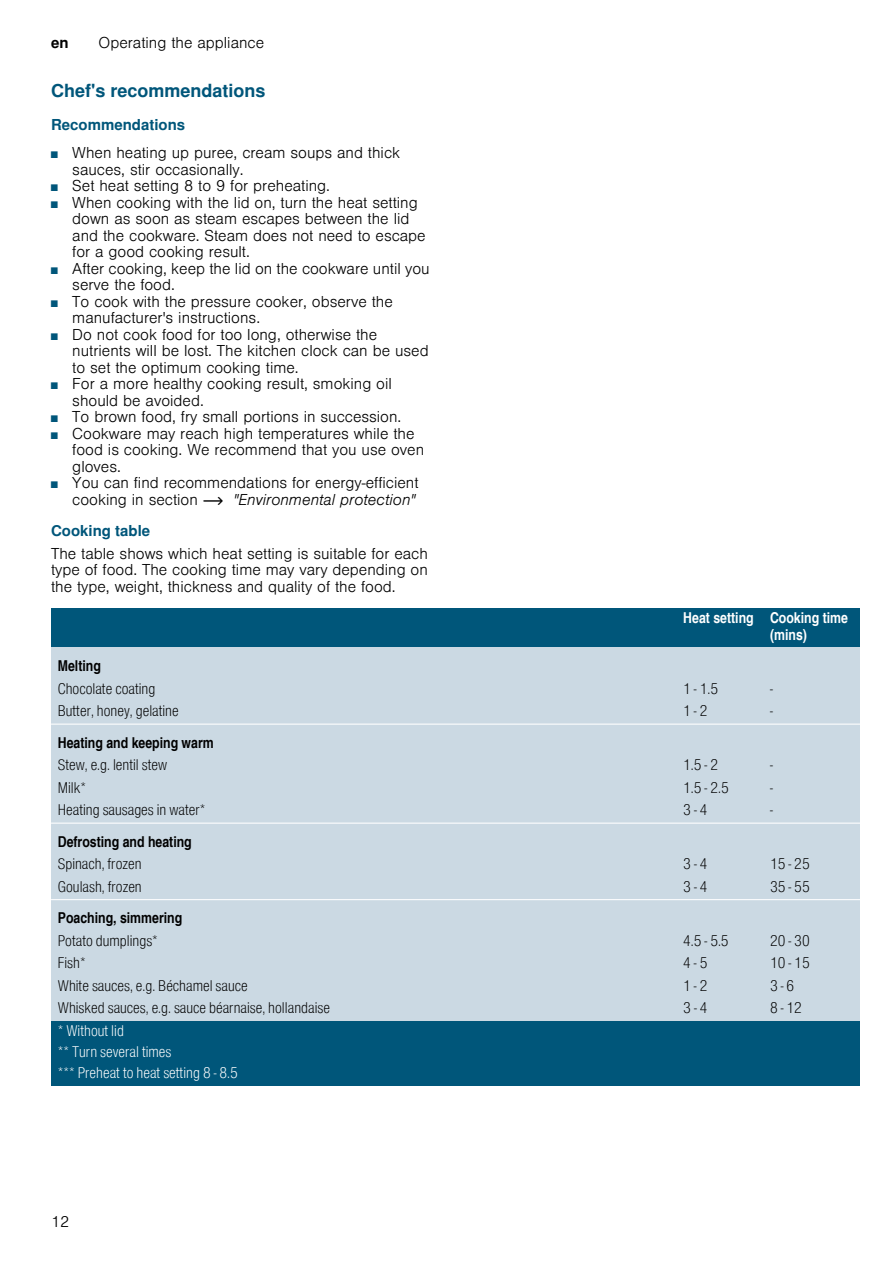
<style>
.page{position:relative;width:893px;height:1263px;background:#fff}
.page>*{position:absolute;margin:0;border:0;box-sizing:border-box;transform-origin:0 0}
.t1{font:700 18px "Nimbus San L";color:#00567a}
.t2{font:300 15px/16.5px "Nimbus San L";color:#000}
.t3{font:15px "Nimbus San L Lig Con";color:#000}
.t4{font:15px "Nimbus San L Bol Con";color:#000}
.t5{font:15px/21px "Nimbus San L Lig Con";color:#fff}
.t6{font:15px/16.5px "Nimbus San L Bol Con";color:#fff}
.t7{font:700 15px "Nimbus San L";color:#00567a}
.t8{font:700 15px "Nimbus San L";color:#000}
.s1{font-size:9px;color:#00567a}
.s2{font-family:"BSH Symb PH1";font-weight:400}
.s3{font-style:italic}
</style>
<div class="page">
<hr style="left:51px;top:609px;width:2px;height:39px;background:#00567a">
<div style="left:53px;top:609px;width:625px;height:39px;background:#00567a"></div>
<div style="left:678px;top:609px;width:87px;height:39px;background:#00567a"></div>
<div style="left:765px;top:609px;width:95px;height:39px;background:#00567a"></div>
<hr style="left:51px;top:648px;width:2px;height:76px;background:#cbd9e3">
<div style="left:53px;top:648px;width:625px;height:31px;background:#cbd9e3"></div>
<div style="left:678px;top:648px;width:87px;height:31px;background:#cbd9e3"></div>
<div style="left:765px;top:648px;width:95px;height:31px;background:#cbd9e3"></div>
<div style="left:53px;top:679px;width:625px;height:23px;background:#cbd9e3"></div>
<div style="left:678px;top:679px;width:87px;height:23px;background:#cbd9e3"></div>
<div style="left:765px;top:679px;width:95px;height:23px;background:#cbd9e3"></div>
<div style="left:53px;top:702px;width:625px;height:22px;background:#cbd9e3"></div>
<div style="left:678px;top:702px;width:87px;height:22px;background:#cbd9e3"></div>
<div style="left:765px;top:702px;width:95px;height:22px;background:#cbd9e3"></div>
<hr style="left:51px;top:724px;width:2px;height:99px;background:#cbd9e3">
<div style="left:53px;top:724px;width:625px;height:32px;background:#cbd9e3"></div>
<div style="left:678px;top:724px;width:87px;height:32px;background:#cbd9e3"></div>
<div style="left:765px;top:724px;width:95px;height:32px;background:#cbd9e3"></div>
<div style="left:53px;top:756px;width:625px;height:22px;background:#cbd9e3"></div>
<div style="left:678px;top:756px;width:87px;height:22px;background:#cbd9e3"></div>
<div style="left:765px;top:756px;width:95px;height:22px;background:#cbd9e3"></div>
<div style="left:53px;top:778px;width:625px;height:23px;background:#cbd9e3"></div>
<div style="left:678px;top:778px;width:87px;height:23px;background:#cbd9e3"></div>
<div style="left:765px;top:778px;width:95px;height:23px;background:#cbd9e3"></div>
<div style="left:53px;top:801px;width:625px;height:22px;background:#cbd9e3"></div>
<div style="left:678px;top:801px;width:87px;height:22px;background:#cbd9e3"></div>
<div style="left:765px;top:801px;width:95px;height:22px;background:#cbd9e3"></div>
<hr style="left:51px;top:823px;width:2px;height:77px;background:#cbd9e3">
<div style="left:53px;top:823px;width:625px;height:32px;background:#cbd9e3"></div>
<div style="left:678px;top:823px;width:87px;height:32px;background:#cbd9e3"></div>
<div style="left:765px;top:823px;width:95px;height:32px;background:#cbd9e3"></div>
<div style="left:53px;top:855px;width:625px;height:22px;background:#cbd9e3"></div>
<div style="left:678px;top:855px;width:87px;height:22px;background:#cbd9e3"></div>
<div style="left:765px;top:855px;width:95px;height:22px;background:#cbd9e3"></div>
<div style="left:53px;top:877px;width:625px;height:23px;background:#cbd9e3"></div>
<div style="left:678px;top:877px;width:87px;height:23px;background:#cbd9e3"></div>
<div style="left:765px;top:877px;width:95px;height:23px;background:#cbd9e3"></div>
<hr style="left:51px;top:900px;width:2px;height:121px;background:#cbd9e3">
<div style="left:53px;top:900px;width:625px;height:31px;background:#cbd9e3"></div>
<div style="left:678px;top:900px;width:87px;height:31px;background:#cbd9e3"></div>
<div style="left:765px;top:900px;width:95px;height:31px;background:#cbd9e3"></div>
<div style="left:53px;top:931px;width:625px;height:23px;background:#cbd9e3"></div>
<div style="left:678px;top:931px;width:87px;height:23px;background:#cbd9e3"></div>
<div style="left:765px;top:931px;width:95px;height:23px;background:#cbd9e3"></div>
<div style="left:53px;top:954px;width:625px;height:22px;background:#cbd9e3"></div>
<div style="left:678px;top:954px;width:87px;height:22px;background:#cbd9e3"></div>
<div style="left:765px;top:954px;width:95px;height:22px;background:#cbd9e3"></div>
<div style="left:53px;top:976px;width:625px;height:23px;background:#cbd9e3"></div>
<div style="left:678px;top:976px;width:87px;height:23px;background:#cbd9e3"></div>
<div style="left:765px;top:976px;width:95px;height:23px;background:#cbd9e3"></div>
<div style="left:53px;top:999px;width:625px;height:22px;background:#cbd9e3"></div>
<div style="left:678px;top:999px;width:87px;height:22px;background:#cbd9e3"></div>
<div style="left:765px;top:999px;width:95px;height:22px;background:#cbd9e3"></div>
<hr style="left:51px;top:1021px;width:2px;height:65px;background:#00567a">
<div style="left:53px;top:1021px;width:807px;height:65px;background:#00567a"></div>
<hr style="left:51px;top:723px;width:809px;height:2px;background:#fff">
<hr style="left:51px;top:822px;width:809px;height:2px;background:#fff">
<hr style="left:51px;top:899px;width:809px;height:1px;background:#fff">
<p class="t8" style="left:51px;top:34px;width:19px">en</p>
<p class="t2" style="left:99px;top:33px;width:167px">Operating the appliance</p>
<p class="t1" style="left:51px;top:79px;width:216px">Chef's recommendations</p>
<p class="t7" style="left:51px;top:115px;width:136px">Recommendations</p>
<p class="t2" style="left:72px;top:143px;width:329px;text-indent:-21px"><span class="s1">■</span> When heating up puree, cream soups and thick sauces, stir occasionally.</p>
<p class="t2" style="left:51px;top:176px;width:280px"><span class="s1">■</span> Set heat setting 8 to 9 for preheating.</p>
<p class="t2" style="left:72px;top:193px;width:355px;text-indent:-21px"><span class="s1">■</span> When cooking with the lid on, turn the heat setting down as soon as steam escapes between the lid and the cookware. Steam does not need to escape for a good cooking result.</p>
<p class="t2" style="left:72px;top:259px;width:359px;text-indent:-21px"><span class="s1">■</span> After cooking, keep the lid on the cookware until you serve the food.</p>
<p class="t2" style="left:72px;top:292px;width:322px;text-indent:-21px"><span class="s1">■</span> To cook with the pressure cooker, observe the manufacturer's instructions.</p>
<p class="t2" style="left:72px;top:325px;width:358px;text-indent:-21px"><span class="s1">■</span> Do not cook food for too long, otherwise the nutrients will be lost. The kitchen clock can be used to set the optimum cooking time.</p>
<p class="t2" style="left:72px;top:374px;width:321px;text-indent:-21px"><span class="s1">■</span> For a more healthy cooking result, smoking oil should be avoided.</p>
<p class="t2" style="left:51px;top:407px;width:352px"><span class="s1">■</span> To brown food, fry small portions in succession.</p>
<p class="t2" style="left:72px;top:424px;width:353px;text-indent:-21px"><span class="s1">■</span> Cookware may reach high temperatures while the food is cooking. We recommend that you use oven gloves.</p>
<p class="t2" style="left:51px;top:473px;width:369px;text-align:right"><span class="s1">■</span> You can find recommendations for energy-efficient cooking in section <span class="s2">~</span> <span class="s3">"Environmental protection"</span></p>
<p class="t7" style="left:51px;top:521px;width:101px">Cooking table</p>
<p class="t2" style="left:51px;top:544px;width:378px;text-align:justify">The table shows which heat setting is suitable for each type of food. The cooking time may vary depending on the type, weight, thickness and quality of the food.</p>
<p class="t6" style="left:770px;top:609px;width:79px;text-indent:-87px">Heat setting Cooking time (mins)</p>
<p class="t4" style="left:58px;top:656px;width:45px">Melting</p>
<p class="t3" style="left:58px;top:679px;width:99px">Chocolate coating</p>
<p class="t3" style="left:683px;top:679px;width:36px">1 - 1.5</p>
<p class="t3" style="left:770px;top:679px;width:4px">-</p>
<p class="t3" style="left:58px;top:701px;width:122px">Butter, honey, gelatine</p>
<p class="t3" style="left:683px;top:701px;width:26px">1 - 2</p>
<p class="t3" style="left:770px;top:701px;width:4px">-</p>
<p class="t4" style="left:58px;top:733px;width:157px">Heating and keeping warm</p>
<p class="t3" style="left:58px;top:755px;width:111px">Stew, e.g. lentil stew</p>
<p class="t3" style="left:683px;top:755px;width:36px">1.5 - 2</p>
<p class="t3" style="left:770px;top:755px;width:4px">-</p>
<p class="t3" style="left:58px;top:778px;width:30px">Milk*</p>
<p class="t3" style="left:683px;top:778px;width:47px">1.5 - 2.5</p>
<p class="t3" style="left:770px;top:778px;width:4px">-</p>
<p class="t3" style="left:58px;top:800px;width:149px">Heating sausages in water*</p>
<p class="t3" style="left:683px;top:800px;width:26px">3 - 4</p>
<p class="t3" style="left:770px;top:800px;width:4px">-</p>
<p class="t4" style="left:58px;top:832px;width:135px">Defrosting and heating</p>
<p class="t3" style="left:58px;top:854px;width:85px">Spinach, frozen</p>
<p class="t3" style="left:683px;top:854px;width:26px">3 - 4</p>
<p class="t3" style="left:770px;top:854px;width:41px">15 - 25</p>
<p class="t3" style="left:58px;top:877px;width:85px">Goulash, frozen</p>
<p class="t3" style="left:683px;top:877px;width:26px">3 - 4</p>
<p class="t3" style="left:770px;top:877px;width:41px">35 - 55</p>
<p class="t4" style="left:58px;top:908px;width:126px">Poaching, simmering</p>
<p class="t3" style="left:58px;top:931px;width:102px">Potato dumplings*</p>
<p class="t3" style="left:683px;top:931px;width:47px">4.5 - 5.5</p>
<p class="t3" style="left:770px;top:931px;width:41px">20 - 30</p>
<p class="t3" style="left:58px;top:953px;width:29px">Fish*</p>
<p class="t3" style="left:683px;top:953px;width:26px">4 - 5</p>
<p class="t3" style="left:770px;top:953px;width:41px">10 - 15</p>
<p class="t3" style="left:58px;top:976px;width:191px">White sauces, e.g. Béchamel sauce</p>
<p class="t3" style="left:683px;top:976px;width:26px">1 - 2</p>
<p class="t3" style="left:770px;top:976px;width:26px">3 - 6</p>
<p class="t3" style="left:58px;top:998px;width:274px">Whisked sauces, e.g. sauce béarnaise, hollandaise</p>
<p class="t3" style="left:683px;top:998px;width:26px">3 - 4</p>
<p class="t3" style="left:770px;top:998px;width:33px">8 - 12</p>
<p class="t5" style="left:58px;top:1019px;width:181px">* Without lid<br>** Turn several times<br>*** Preheat to heat setting 8 - 8.5</p>
<p class="t2" style="left:51px;top:1212px;width:20px">12</p>
</div>
